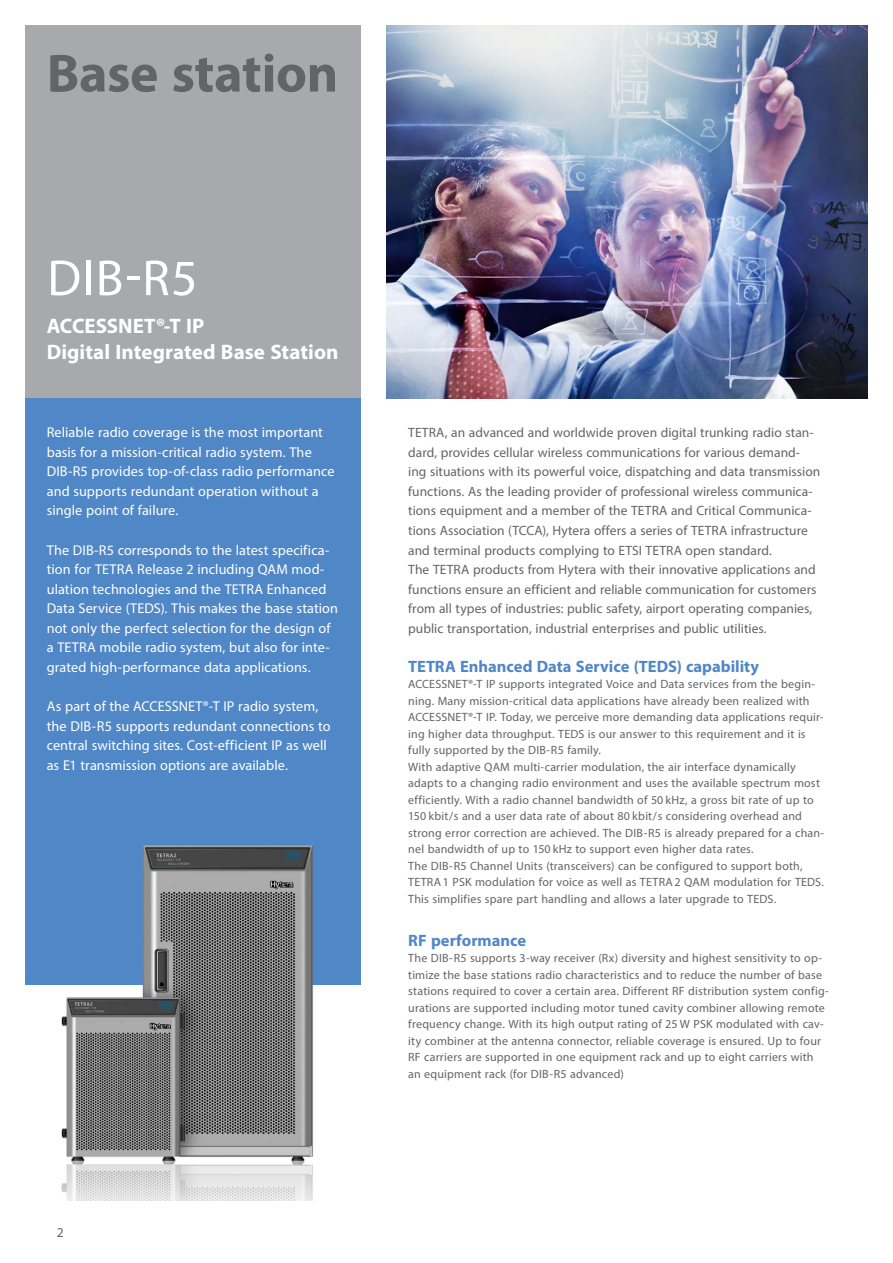
<style>
.page{position:relative;width:893px;height:1263px;background:#fff}
.page>*{position:absolute;margin:0;border:0;box-sizing:border-box;transform-origin:0 0}
.Produkt__Produktgrup{font:700 54px "Myriad Pro";letter-spacing:-.01em;color:#636466}
.Box_Produkt_Bezeichn{font:51px "Myriad Pro";color:#fff}
.Box_Produkt_Subhead{font:700 21px/25.5px "Myriad Pro";color:#fff}
.Subhead{font:700 16.5px "Myriad Pro";color:#5087c7}
.Box_Produkt_Fließtex{font:14.25px/19.5px "Myriad Pro";letter-spacing:.005em;color:#fff}
.Fliesstext_9pt{font:13.5px/19.5px "Myriad Pro";color:#636466}
.Seitenzahlen{font:13.5px "Myriad Pro";color:#636466}
.Text_-_Fliesstext_8p{font:12px/16.5px "Myriad Pro";letter-spacing:.015em;color:#636466}
</style>
<div class="page">
<div style="left:26px;top:398px;width:335px;height:587px;background:#5087c7"></div>
<div style="left:26px;top:26px;width:335px;height:372px;background:#a7a9ac"></div>
<img style="left:387px;top:26px;width:480px;height:372px">
<img style="left:61px;top:845px;width:253px;height:355px">
<p class="Produkt__Produktgrup" style="left:47px;top:38px;width:293px">Base station</p>
<p class="Box_Produkt_Bezeichn" style="left:47px;top:247px;width:152px">DIB-R5</p>
<p class="Box_Produkt_Subhead" style="left:47px;top:313px;width:293px">ACCESSNET®-T IP<br>Digital Integrated Base Station</p>
<p class="Box_Produkt_Fließtex" style="left:47px;top:422px;width:289px">Reliable radio coverage is the most important basis for a mission-critical radio system. The DIB-R5 provides top-of-class radio performance and supports redundant operation without a single point of failure.</p>
<p class="Box_Produkt_Fließtex" style="left:47px;top:540px;width:293px">The DIB-R5 corresponds to the latest specifica&shy;tion for TETRA Release 2 including QAM mod&shy;ulation technologies and the TETRA Enhanced Data Service (TEDS). This makes the base station not only the perfect selection for the design of a TETRA mobile radio system, but also for inte&shy;grated high-performance data applications.</p>
<p class="Box_Produkt_Fließtex" style="left:47px;top:696px;width:285px">As part of the ACCESSNET®-T IP radio system, the DIB-R5 supports redundant connections to central switching sites. Cost-efficient IP as well as E1 transmission options are available.</p>
<p class="Seitenzahlen" style="left:57px;top:1224px;width:8px">2</p>
<p class="Fliesstext_9pt" style="left:408px;top:423px;width:414px">TETRA, an advanced and worldwide proven digital trunking radio stan&shy;dard, provides cellular wireless communications for various demand&shy;ing situations with its powerful voice, dispatching and data transmission functions. As the leading provider of professional wireless communica&shy;tions equipment and a member of the TETRA and Critical Communica&shy;tions Association (TCCA), Hytera offers a series of TETRA infrastructure and terminal products complying to ETSI TETRA open standard.</p>
<p class="Fliesstext_9pt" style="left:408px;top:560px;width:410px">The TETRA products from Hytera with their innovative applications and functions ensure an efficient and reliable communication for customers from all types of industries: public safety, airport operating companies, public transportation, industrial enterprises and public utilities.</p>
<p class="Subhead" style="left:408px;top:655px;width:352px">TETRA Enhanced Data Service (TEDS) capability</p>
<p class="Text_-_Fliesstext_8p" style="left:408px;top:676px;width:417px">ACCESSNET®-T IP supports integrated Voice and Data services from the begin&shy;ning. Many mission-critical data applications have already been realized with ACCESSNET®-T IP. Today, we perceive more demanding data applications requir&shy;ing higher data throughput. TEDS is our answer to this requirement and it is fully supported by the DIB-R5 family.</p>
<p class="Text_-_Fliesstext_8p" style="left:408px;top:758px;width:417px">With adaptive QAM multi-carrier modulation, the air interface dynamically adapts to a changing radio environment and uses the available spectrum most efficiently. With a radio channel bandwidth of 50 kHz, a gross bit rate of up to 150 kbit/s and a user data rate of about 80 kbit/s considering overhead and strong error correction are achieved. The DIB-R5 is already prepared for a chan&shy;nel bandwidth of up to 150 kHz to support even higher data rates.</p>
<p class="Text_-_Fliesstext_8p" style="left:408px;top:857px;width:417px">The DIB-R5 Channel Units (transceivers) can be configured to support both,<br>TETRA1 PSK modulation for voice as well as TETRA2 QAM modulation for TEDS.<br>This simplifies spare part handling and allows a later upgrade to TEDS.</p>
<p class="Subhead" style="left:408px;top:929px;width:119px">RF performance</p>
<p class="Text_-_Fliesstext_8p" style="left:408px;top:950px;width:422px">The DIB-R5 supports 3-way receiver (Rx) diversity and highest sensitivity to op&shy;timize the base stations radio characteristics and to reduce the number of base stations required to cover a certain area. Different RF distribution system config&shy;urations are supported including motor tuned cavity combiner allowing remote frequency change. With its high output rating of 25 W PSK modulated with cav&shy;ity combiner at the antenna connector, reliable coverage is ensured. Up to four RF carriers are supported in one equipment rack and up to eight carriers with an equipment rack (for DIB-R5 advanced)</p>
</div>
